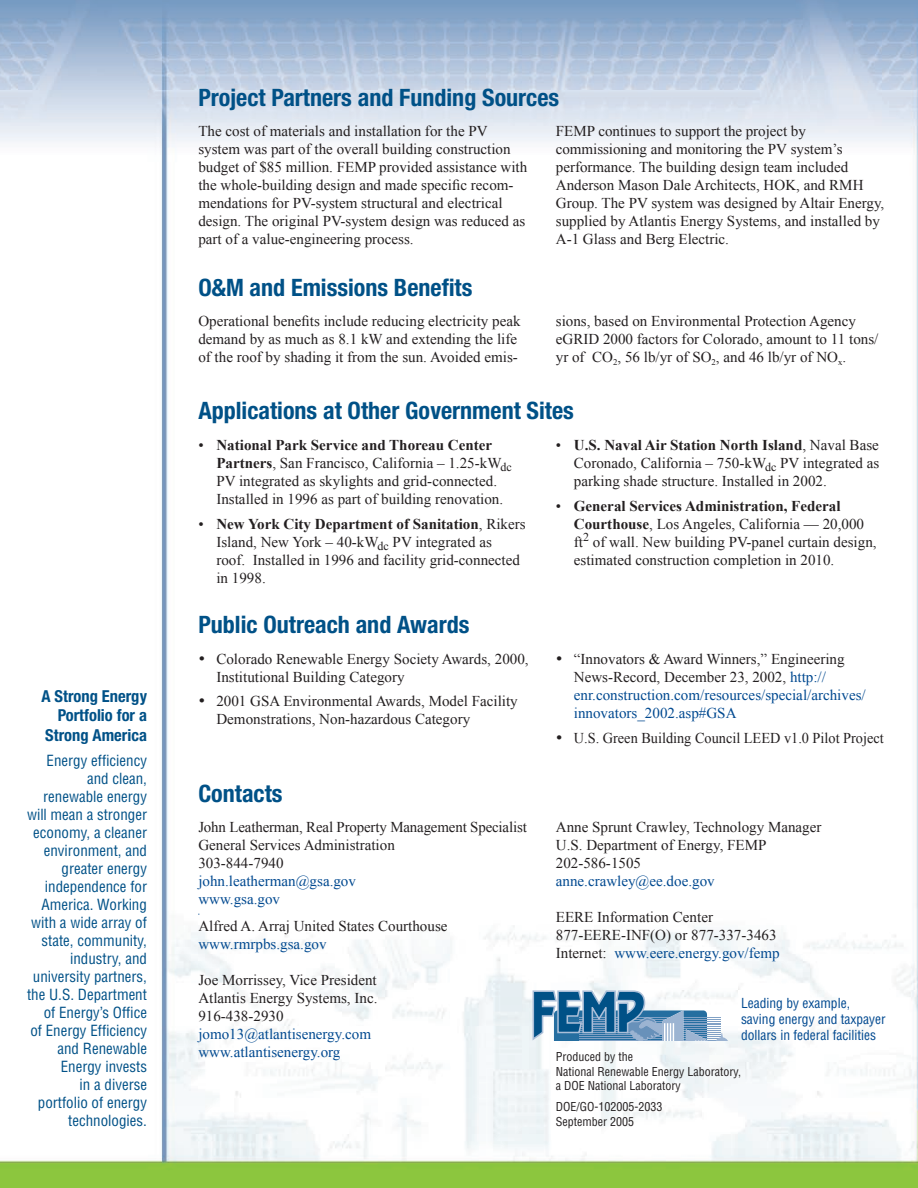
<style>
.page{position:relative;width:918px;height:1188px;background:#fff}
.page>*{position:absolute;margin:0;border:0;box-sizing:border-box;transform-origin:0 0}
.heading_1{font:700 condensed 24px "Helvetica Neue LT Std";color:#005187}
.heading_3{font:700 condensed 24px "Helvetica Neue LT Std";color:#005187}
.t1{font:700 condensed 16.5px/19.8px "Helvetica Neue LT Std";color:#005187;text-align:right}
.t2{font:15px/18px "Times New Roman";color:#231f20}
.t3{font:condensed 15px/18px "Helvetica";color:#005187;text-align:right}
.t4{font:15px/18px "Times New Roman";color:#014990}
.t5{font:15px "Times New Roman";color:#231f20;scale:.95 1}
.t6{font:condensed 13.5px/16.2px "Helvetica";color:#014990}
.t7{font:condensed 12px/14.4px "Helvetica";color:#231f20}
.s1{font-weight:700}
.s2{color:#231f20}
</style>
<div class="page">
<img style="left:0;top:0;width:918px;height:1188px">
<hr style="left:579px;top:1017px;width:141px;height:1px;background:#81a1c5">
<hr style="left:579px;top:1019px;width:141px;height:1px;background:#81a1c5">
<hr style="left:579px;top:1021px;width:141px;height:1px;background:#81a1c5">
<hr style="left:579px;top:1023px;width:141px;height:1px;background:#81a1c5">
<hr style="left:579px;top:1025px;width:141px;height:1px;background:#81a1c5">
<hr style="left:579px;top:1027px;width:141px;height:1px;background:#81a1c5">
<hr style="left:579px;top:1028px;width:141px;height:1px;background:#81a1c5">
<hr style="left:579px;top:1030px;width:141px;height:1px;background:#81a1c5">
<hr style="left:579px;top:1032px;width:141px;height:1px;background:#81a1c5">
<hr style="left:579px;top:1034px;width:141px;height:1px;background:#81a1c5">
<hr style="left:579px;top:1036px;width:141px;height:1px;background:#81a1c5">
<hr style="left:579px;top:1038px;width:141px;height:1px;background:#81a1c5">
<hr style="left:579px;top:1040px;width:141px;height:1px;background:#81a1c5">
<svg style="left:714px;top:1033px;width:15px;height:7px"></svg>
<svg style="left:533px;top:990px;width:174px;height:50px"></svg>
<p class="t1" style="left:41px;top:686px;width:107px">A Strong Energy<br>Portfolio for a<br>Strong America</p>
<p class="t3" style="left:27px;top:751px;width:122px">Energy efficiency and clean, renewable energy will mean a stronger economy, a cleaner environment, and greater energy independence for<br>America. Working with a wide array of state, community, industry, and university partners, the U.S. Department of Energy’s Office<br>of Energy Efficiency and Renewable<br>Energy invests<br>in a diverse portfolio of energy technologies.</p>
<p class="heading_1" style="left:198px;top:83px;width:362px">Project Partners and Funding Sources</p>
<p class="t2" style="left:198px;top:122px;width:330px">The cost of materials and installation for the PV system was part of the overall building construction budget of $85 million. FEMP provided assistance with the whole-building design and made specific recom&shy;mendations for PV-system structural and electrical design. The original PV-system design was reduced as part of a value-engineering process.</p>
<p class="t2" style="left:556px;top:122px;width:330px">FEMP continues to support the project by commissioning and monitoring the PV system’s performance. The building design team included Anderson Mason Dale Architects, HOK, and RMH Group. The PV system was designed by Altair Energy, supplied by Atlantis Energy Systems, and installed by A-1 Glass and Berg Electric.</p>
<p class="heading_1" style="left:198px;top:272px;width:276px">O&amp;M and Emissions Benefits</p>
<p class="t2" style="left:198px;top:312px;width:324px">Operational benefits include reducing electricity peak demand by as much as 8.1 kW and extending the life of the roof by shading it from the sun. Avoided emis-</p>
<p class="t2" style="left:556px;top:312px;width:324px">sions, based on Environmental Protection Agency eGRID 2000 factors for Colorado, amount to 11 tons/ yr of CO<sub>2</sub>, 56 lb/yr of SO<sub>2</sub>, and 46 lb/yr of NO<sub>x</sub>.</p>
<p class="heading_3" style="left:198px;top:396px;width:377px">Applications at Other Government Sites</p>
<p class="t2" style="left:216px;top:436px;width:297px;text-indent:-18px">• <span class="s1">National Park Service and Thoreau Center Partners</span>, San Francisco, California – 1.25-kW<sub>dc </sub>PV integrated as skylights and grid-connected.<br>Installed in 1996 as part of building renovation.</p>
<p class="t2" style="left:216px;top:515px;width:311px;text-indent:-18px">• <span class="s1">New York City Department of Sanitation</span>, Rikers Island, New York – 40-kW<sub>dc</sub> PV integrated as<br>roof. Installed in 1996 and facility grid-connected in 1998.</p>
<p class="heading_1" style="left:198px;top:610px;width:273px">Public Outreach and Awards</p>
<p class="t2" style="left:216px;top:649px;width:314px;text-indent:-18px">• Colorado Renewable Energy Society Awards, 2000,<br>Institutional Building Category</p>
<p class="t2" style="left:216px;top:692px;width:303px;text-indent:-18px">• 2001 GSA Environmental Awards, Model Facility<br>Demonstrations, Non-hazardous Category</p>
<p class="heading_1" style="left:198px;top:779px;width:86px">Contacts</p>
<p class="t2" style="left:198px;top:818px;width:330px">John Leatherman, Real Property Management Specialist</p>
<p class="t2" style="left:198px;top:836px;width:198px">General Services Administration</p>
<p class="t2" style="left:198px;top:854px;width:87px">303-844-7940</p>
<p class="t4" style="left:198px;top:872px;width:159px">john.leatherman@gsa.gov</p>
<p class="t4" style="left:198px;top:890px;width:83px">www.gsa.gov</p>
<p class="t2" style="left:198px;top:917px;width:251px">Alfred A. Arraj United States Courthouse</p>
<p class="t4" style="left:198px;top:935px;width:130px">www.rmrpbs.gsa.gov</p>
<p class="t2" style="left:198px;top:971px;width:180px">Joe Morrissey, Vice President</p>
<p class="t2" style="left:198px;top:989px;width:181px">Atlantis Energy Systems, Inc.</p>
<p class="t2" style="left:198px;top:1007px;width:87px">916-438-2930</p>
<p class="t4" style="left:198px;top:1025px;width:174px">jomo13@atlantisenergy.com</p>
<p class="t4" style="left:198px;top:1043px;width:144px">www.atlantisenergy.org</p>
<p class="t2" style="left:574px;top:436px;width:307px;text-align:justify;text-indent:-18px">• <span class="s1">U.S. Naval Air Station North Island</span>, Naval Base Coronado, California – 750-kW<sub>dc</sub> PV integrated as parking shade structure. Installed in 2002.</p>
<p class="t2" style="left:574px;top:497px;width:304px;text-indent:-18px">• <span class="s1">General Services Administration, Federal Courthouse</span>, Los Angeles, California — 20,000 ft<sup>2</sup> of wall. New building PV-panel curtain design, estimated construction completion in 2010.</p>
<p class="t4" style="left:574px;top:650px;width:293px;text-indent:-18px"><span class="s2">• “Innovators &amp; Award Winners,” Engineering News-Record, December 23, 2002,</span> http:// enr.construction.com/resources/special/archives/ innovators_2002.asp#GSA</p>
<p class="t5" style="left:556px;top:728px;width:347px">• U.S. Green Building Council LEED v1.0 Pilot Project</p>
<p class="t2" style="left:556px;top:818px;width:267px">Anne Sprunt Crawley, Technology Manager</p>
<p class="t2" style="left:556px;top:836px;width:212px">U.S. Department of Energy, FEMP</p>
<p class="t2" style="left:556px;top:854px;width:87px">202-586-1505</p>
<p class="t4" style="left:556px;top:872px;width:160px">anne.crawley@ee.doe.gov</p>
<p class="t2" style="left:556px;top:908px;width:159px">EERE Information Center</p>
<p class="t2" style="left:556px;top:926px;width:222px">877-EERE-INF(O) or 877-337-3463</p>
<p class="t4" style="left:556px;top:944px;width:225px"><span class="s2">Internet:</span> www.eere.energy.gov/femp</p>
<p class="t6" style="left:741px;top:995px;width:146px">Leading by example, saving energy and taxpayer dollars in federal facilities</p>
<p class="t7" style="left:556px;top:1050px;width:187px">Produced by the<br>National Renewable Energy Laboratory, a DOE National Laboratory</p>
<p class="t7" style="left:556px;top:1100px;width:108px">DOE/GO-102005-2033<br>September 2005</p>
</div>
